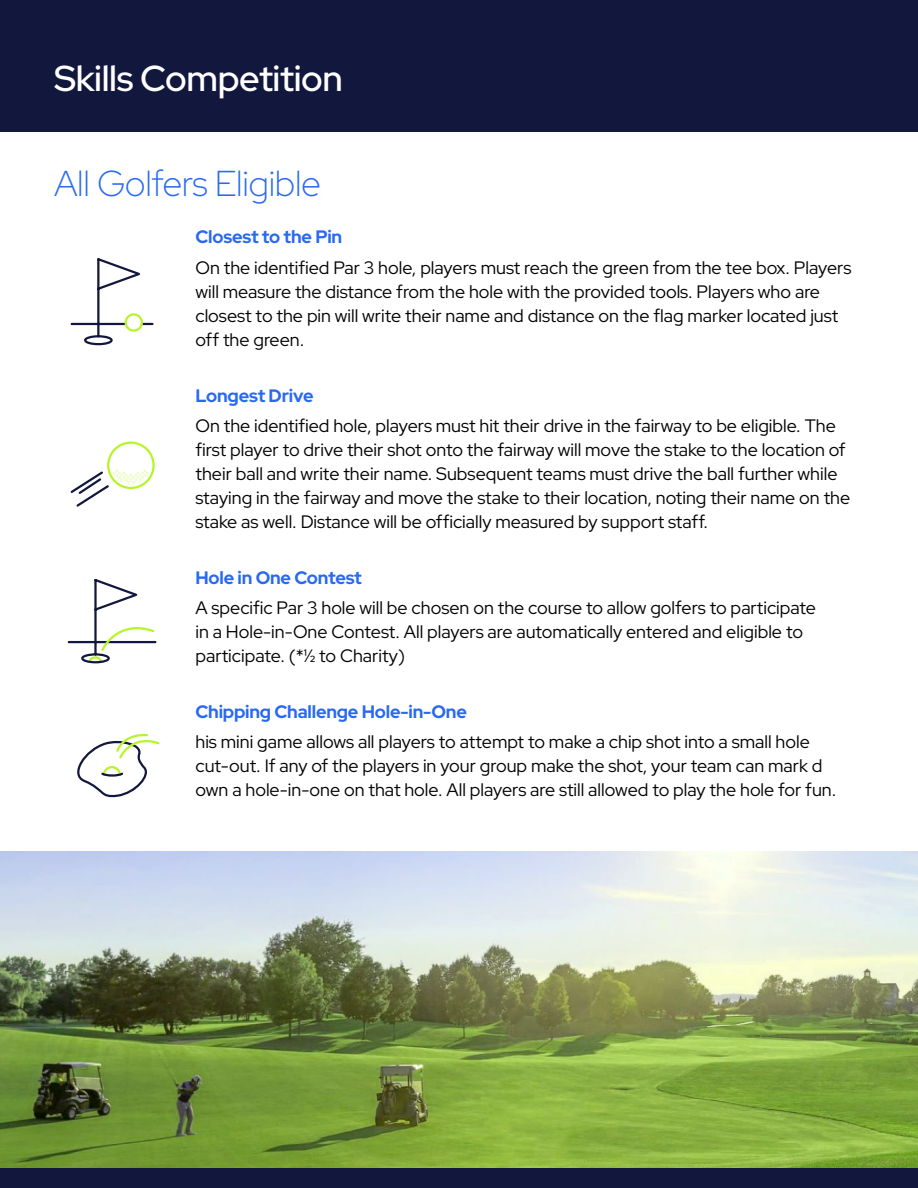
<style>
.page{position:relative;width:918px;height:1188px;background:#fff}
.page>*{position:absolute;margin:0;border:0;box-sizing:border-box;transform-origin:0 0}
.t1{font:300 36px "Red Hat Display";letter-spacing:-.01em;color:#2969f2}
.t2{font:500 36px "Red Hat Display";letter-spacing:-.01em;color:#fff}
.t3{font:18px/24px "Red Hat Display";color:#000}
.t4{font:700 18px "Red Hat Display";letter-spacing:-.01em;color:#2969f2}
</style>
<div class="page">
<div style="left:0;top:0;width:918px;height:132px;background:#12173e"></div>
<div style="left:0;top:1168px;width:918px;height:20px;background:#12173e"></div>
<svg style="left:70px;top:258px;width:84px;height:88px"></svg>
<div style="left:125px;top:313px;width:18px;height:19px;border:2px solid #b5f529;border-radius:50%"></div>
<svg style="left:67px;top:579px;width:90px;height:85px"></svg>
<div style="left:107px;top:442px;width:48px;height:47px;border:2px solid #b5f529;border-radius:50%"></div>
<svg style="left:70px;top:469px;width:80px;height:38px"></svg>
<svg style="left:77px;top:733px;width:83px;height:65px"></svg>
<img style="left:0;top:851px;width:918px;height:316px">
<h1 class="t2" style="left:54px;top:55px;width:291px">Skills Competition</h1>
<h1 class="t1" style="left:54px;top:160px;width:268px">All Golfers Eligible</h1>
<p class="t4" style="left:195px;top:225px;width:148px">Closest to the Pin</p>
<p class="t3" style="left:195px;top:255px;width:657px">On the identified Par 3 hole, players must reach the green from the tee box. Players will measure the distance from the hole with the provided tools. Players who are closest to the pin will write their name and distance on the flag marker located just off the green.</p>
<p class="t4" style="left:195px;top:383px;width:120px">Longest Drive</p>
<p class="t3" style="left:195px;top:414px;width:656px">On the identified hole, players must hit their drive in the fairway to be eligible. The first player to drive their shot onto the fairway will move the stake to the location of their ball and write their name. Subsequent teams must drive the ball further while staying in the fairway and move the stake to their location, noting their name on the stake as well. Distance will be officially measured by support staff.</p>
<p class="t4" style="left:195px;top:566px;width:168px">Hole in One Contest</p>
<p class="t3" style="left:195px;top:596px;width:622px">A specific Par 3 hole will be chosen on the course to allow golfers to participate in a Hole-in-One Contest. All players are automatically entered and eligible to participate. (*½ to Charity)</p>
<p class="t4" style="left:195px;top:700px;width:273px">Chipping Challenge Hole-in-One</p>
<p class="t3" style="left:195px;top:730px;width:642px">his mini game allows all players to attempt to make a chip shot into a small hole cut-out. If any of the players in your group make the shot, your team can mark d own a hole-in-one on that hole. All players are still allowed to play the hole for fun.</p>
</div>
